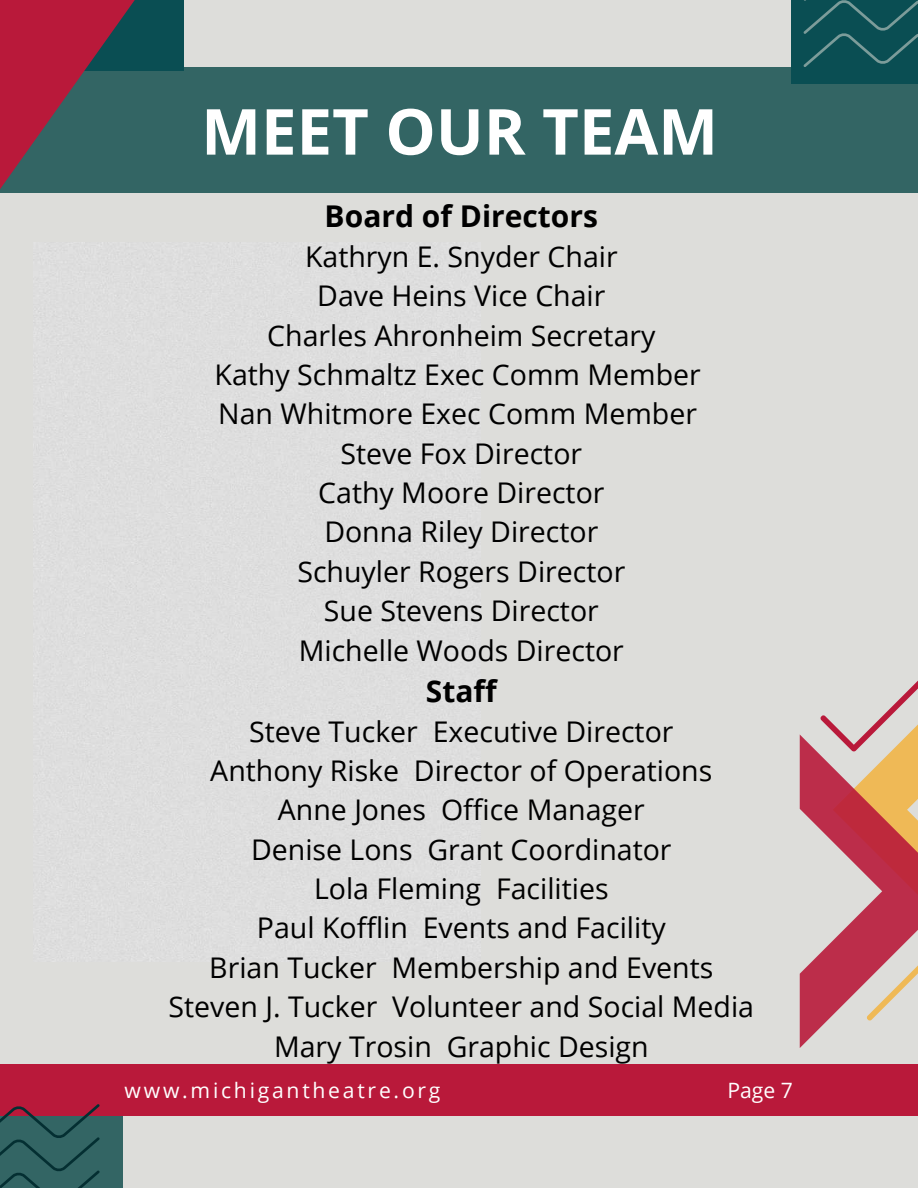
<style>
.page{position:relative;width:918px;height:1188px;background:#ddddda}
.page>*{position:absolute;margin:0;border:0;box-sizing:border-box;transform-origin:0 0}
.t1{font:700 63.45px "Open Sans";color:#fff}
.t2{font:700 30px "Open Sans";color:#000}
.t3{font:28.5px/39.3px "Open Sans";color:#000;text-align:center}
.t4{font:21.15px "Open Sans";letter-spacing:.13em;color:#fff}
</style>
<div class="page">
<div style="left:0;top:67px;width:918px;height:126px;background:#336564"></div>
<div style="left:791px;top:0;width:127px;height:84px;background:#0a4e53"></div>
<div style="left:82px;top:0;width:102px;height:71px;background:#0a4e53"></div>
<svg style="left:0;top:0;width:135px;height:243px"></svg>
<div style="left:0;top:1104px;width:123px;height:84px;background:#336564"></div>
<div style="left:0;top:1065px;width:918px;height:51px;background:#b9193a"></div>
<svg style="left:0;top:1104px;width:100px;height:84px"></svg>
<svg style="left:803px;top:0;width:115px;height:67px"></svg>
<svg style="left:800px;top:680px;width:118px;height:385px"></svg>
<h1 class="t1" style="left:201px;top:87px;width:518px">MEET OUR TEAM</h1>
<p class="t2" style="left:325px;top:195px;width:275px">Board of Directors</p>
<p class="t3" style="left:215px;top:236px;width:488px">Kathryn E. Snyder Chair<br>Dave Heins Vice Chair<br>Charles Ahronheim Secretary<br>Kathy Schmaltz Exec Comm Member<br>Nan Whitmore Exec Comm Member<br>Steve Fox Director<br>Cathy Moore Director<br>Donna Riley Director<br>Schuyler Rogers Director<br>Sue Stevens Director<br>Michelle Woods Director</p>
<p class="t2" style="left:426px;top:670px;width:72px">Staff</p>
<p class="t3" style="left:169px;top:711px;width:587px">Steve Tucker Executive Director<br>Anthony Riske Director of Operations<br>Anne Jones Office Manager<br>Denise Lons Grant Coordinator<br>Lola Fleming Facilities<br>Paul Kofflin Events and Facility<br>Brian Tucker Membership and Events<br>Steven J. Tucker Volunteer and Social Media<br>Mary Trosin Graphic Design</p>
<p class="t4" style="left:125px;top:1076px;width:317px">www.michigantheatre.org</p>
<p class="t4" style="left:727px;top:1076px;width:67px">Page 7</p>
</div>
